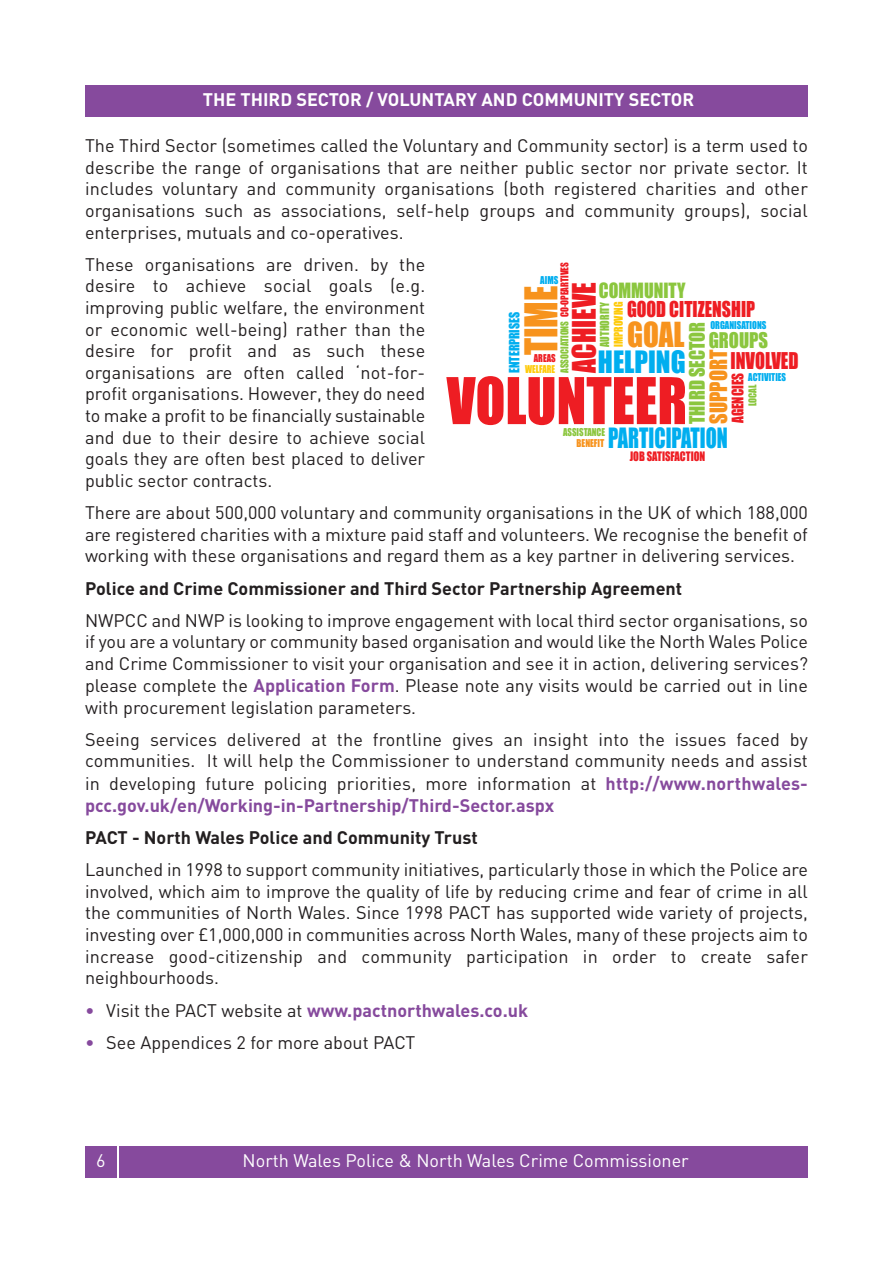
<style>
.page{position:relative;width:893px;height:1263px;background:#fff}
.page>*{position:absolute;margin:0;border:0;box-sizing:border-box;transform-origin:0 0}
.t1{font:59.55px "Impact";color:#ee1d23;scale:.93 1}
.t2{font:41.85px "Impact";color:#f7931d;scale:.88 1}
.t3{font:31.95px "Impact";color:#f7931d;scale:.91 1}
.t4{font:30px "Impact";color:#ee1d23;scale:.93 1}
.t5{font:28.5px "Impact";color:#00aeef;scale:.95 1}
.t6{font:25.95px "Impact";color:#00aeef;scale:.78 1}
.t7{font:22.2px "Impact";color:#f7931d;scale:.92 1}
.t8{font:21.45px "Impact";color:#ee1d23;scale:.85 1}
.t9{font:20.25px "Impact";color:#ee1d23;scale:.88 1}
.t10{font:19.95px "Impact";color:#8bc63e;scale:.93 1}
.t11{font:19.8px "Impact";color:#8bc63e;scale:.92 1}
.t12{font:19.5px "Impact";color:#8bc63e;scale:.92 1}
.t13{font:18px/21.6px "DIN";color:#231f20;text-align:justify}
.t14{font:700 18px "DIN";color:#231f20}
.t15{font:700 18px "DIN";color:#864a9d}
.t16{font:18px "DIN";color:#fff}
.t17{font:700 18px "DIN";color:#fff}
.t18{font:14.7px "Impact";color:#ee1d23;scale:.9 1}
.t19{font:13.2px "Impact";color:#00aeef;scale:.9 1}
.t20{font:12.15px "Impact";color:#ee1d23;scale:.88 1}
.t21{font:11.55px "Impact";color:#8bc63e;scale:.89 1}
.t22{font:11.1px "Impact";color:#feca0a;scale:.9 1}
.t23{font:10.05px "Impact";color:#ee1d23;scale:.91 1}
.t24{font:10.05px "Impact";color:#00aeef;scale:.89 1}
.t25{font:10.05px "Impact";color:#8bc63e;scale:.88 1}
.t26{font:10.05px "Impact";color:#00aeef;scale:.88 1}
.t27{font:10.05px "Impact";color:#f7931d;scale:.9 1}
.t28{font:10.05px "Impact";color:#feca0a;scale:.87 1}
.t29{font:10.05px "Impact";color:#ee1d23;scale:.88 1}
.t30{font:10.05px "Impact";color:#8bc63e;scale:.92 1}
.s1{font-weight:700;color:#864a9d}
.s2{font-weight:400}
.s3{font-weight:400;color:#231f20}
.s4{color:#864a9d}
.s5{color:#8bc63e}
</style>
<div class="page">
<div style="left:85px;top:85px;width:723px;height:32px;background:#864a9d"></div>
<div style="left:119px;top:1146px;width:689px;height:32px;background:#864a9d"></div>
<div style="left:85px;top:1146px;width:32px;height:32px;background:#864a9d"></div>
<p class="t17" style="left:203px;top:90px;width:493px">THE THIRD SECTOR / VOLUNTARY AND COMMUNITY SECTOR</p>
<p class="t13" style="left:85px;top:135px;width:724px">The Third Sector (sometimes called the Voluntary and Community sector) is a term used to describe the range of organisations that are neither public sector nor private sector. It includes voluntary and community organisations (both registered charities and other organisations such as associations, self-help groups and community groups), social enterprises, mutuals and co-operatives.</p>
<p class="t13" style="left:85px;top:254px;width:342px">These organisations are driven. by the desire to achieve social goals (e.g. improving public welfare, the environment or economic well-being) rather than the desire for profit and as such these organisations are often called ‘not-for&shy;profit organisations. However, they do need to make a profit to be financially sustainable and due to their desire to achieve social goals they are often best placed to deliver public sector contracts.</p>
<p class="t13" style="left:85px;top:502px;width:724px">There are about 500,000 voluntary and community organisations in the UK of which 188,000 are registered charities with a mixture paid staff and volunteers. We recognise the benefit of working with these organisations and regard them as a key partner in delivering services.</p>
<p class="t14" style="left:85px;top:578px;width:599px">Police and Crime Commissioner and Third Sector Partnership Agreement</p>
<p class="t13" style="left:85px;top:610px;width:724px">NWPCC and NWP is looking to improve engagement with local third sector organisations, so if you are a voluntary or community based organisation and would like the North Wales Police and Crime Commissioner to visit your organisation and see it in action, delivering services? please complete the <span class="s1">Application Form</span>. Please note any visits would be carried out in line with procurement legislation parameters.</p>
<p class="t13" style="left:85px;top:729px;width:724px">Seeing services delivered at the frontline gives an insight into the issues faced by communities. It will help the Commissioner to understand community needs and assist in developing future policing priorities, more information at <span class="s1">http://www.northwales&shy;pcc.gov.uk/en/Working-in-Partnership/Third-Sector.aspx</span></p>
<p class="t14" style="left:85px;top:828px;width:394px">PACT - North Wales Police and Community Trust</p>
<p class="t13" style="left:85px;top:859px;width:724px">Launched in 1998 to support community initiatives, particularly those in which the Police are involved, which aim to improve the quality of life by reducing crime and fear of crime in all the communities of North Wales. Since 1998 PACT has supported wide variety of projects, investing over £1,000,000 in communities across North Wales, many of these projects aim to increase good-citizenship and community participation in order to create safer neighbourhoods.</p>
<p class="t15" style="left:85px;top:1000px;width:445px"><span class="s2">•</span> <span class="s3">Visit the PACT website at</span> www.pactnorthwales.co.uk</p>
<p class="t13" style="left:85px;top:1032px;width:332px"><span class="s4">•</span> See Appendices 2 for more about PACT</p>
<p class="t23" style="left:559px;top:373px;width:123px;rotate:-90deg"><span class="s5">ASSOCIATIONS</span> CO-OPEARTIVES</p>
<p class="t24" style="left:540px;top:274px;width:22px">AIMS</p>
<p class="t12" style="left:599px;top:280px;width:96px">COMMUNITY</p>
<h3 class="t4" style="left:568px;top:373px;width:99px;rotate:-90deg">ACHIEVE</h3>
<h2 class="t2" style="left:519px;top:355px;width:81px;rotate:-90deg">TIME</h2>
<p class="t9" style="left:627px;top:299px;width:147px">GOOD CITIZENSHIP</p>
<p class="t24" style="left:710px;top:320px;width:65px">ORGANISATIONS</p>
<p class="t21" style="left:598px;top:347px;width:52px;rotate:-90deg">AUTHORITY</p>
<p class="t22" style="left:612px;top:347px;width:52px;rotate:-90deg">IMPROVING</p>
<p class="t19" style="left:507px;top:373px;width:70px;rotate:-90deg">ENTERPRISES</p>
<h3 class="t3" style="left:627px;top:317px;width:65px">GOAL</h3>
<h3 class="t5" style="left:598px;top:347px;width:94px">HELPING</h3>
<p class="t8" style="left:730px;top:349px;width:82px">INVOLVED</p>
<p class="t11" style="left:686px;top:424px;width:113px;rotate:-90deg">THIRD SECTOR</p>
<p class="t10" style="left:709px;top:329px;width:65px">GROUPS</p>
<p class="t7" style="left:706px;top:424px;width:82px;rotate:-90deg">SUPPORT</p>
<p class="t29" style="left:534px;top:352px;width:26px">AREAS</p>
<p class="t28" style="left:525px;top:364px;width:36px">WELFARE</p>
<p class="t26" style="left:748px;top:371px;width:45px">ACTIVITIES</p>
<p class="t18" style="left:730px;top:423px;width:57px;rotate:-90deg">AGENCIES</p>
<h1 class="t1" style="left:447px;top:369px;width:260px">VOLUNTEER</h1>
<p class="t30" style="left:747px;top:406px;width:25px;rotate:-90deg">LOCAL</p>
<h3 class="t6" style="left:608px;top:424px;width:155px">PARTICIPATION</h3>
<p class="t25" style="left:563px;top:427px;width:49px">ASSISTANCE</p>
<p class="t27" style="left:577px;top:438px;width:32px">BENEFIT</p>
<p class="t20" style="left:630px;top:450px;width:87px">JOB SATISFACTION</p>
<p class="t16" style="left:96px;top:1150px;width:11px">6</p>
<p class="t16" style="left:243px;top:1150px;width:448px">North Wales Police &amp; North Wales Crime Commissioner</p>
</div>
